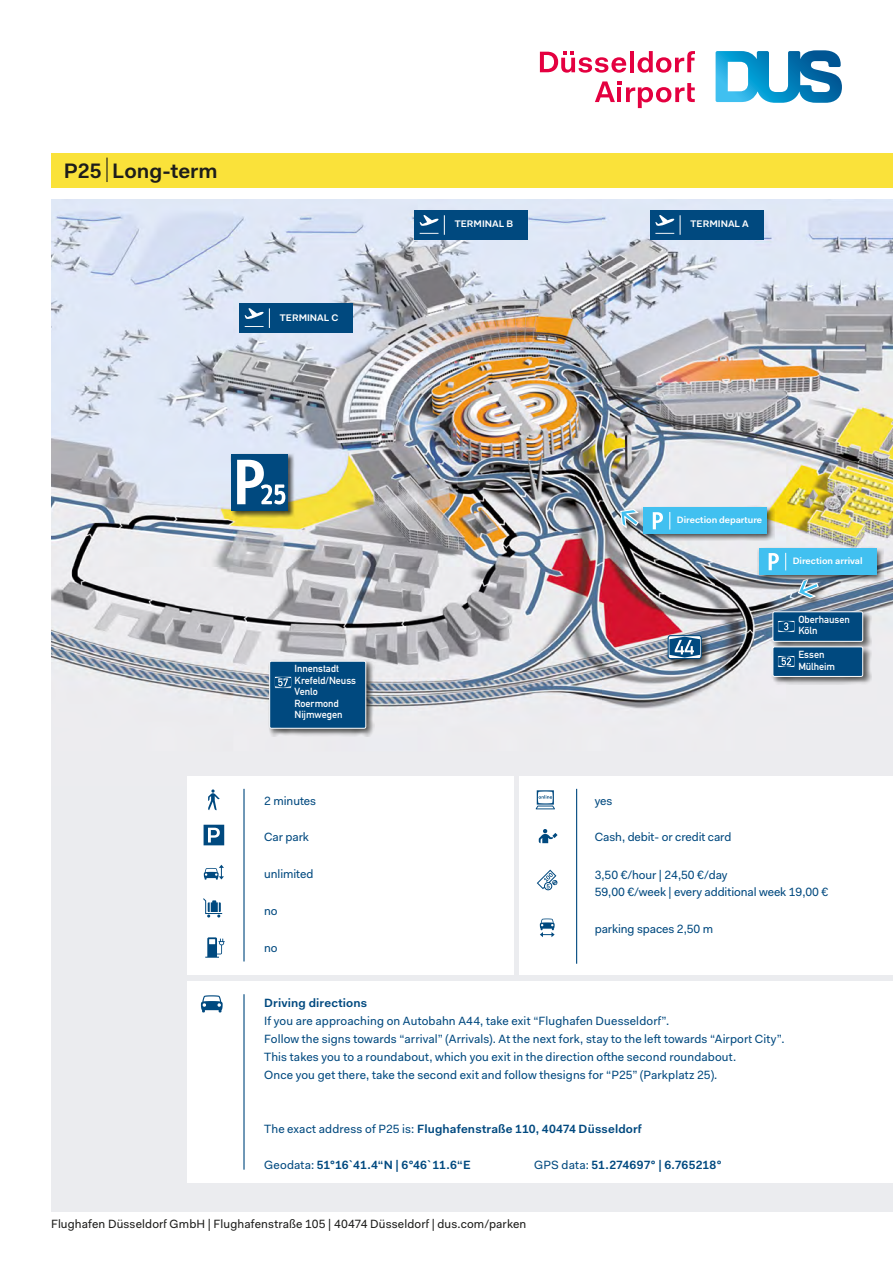
<style>
.page{position:relative;width:893px;height:1263px;background:#fff}
.page>*{position:absolute;margin:0;border:0;box-sizing:border-box;transform-origin:0 0}
.t1{font:600 21px "DUS Fakt Pro";color:#1d1d1b}
.t2{font:12px/18px "DUS Fakt Pro";letter-spacing:.01em;color:#00497f}
.t3{font:600 12px "DUS Fakt Pro";letter-spacing:.015em;color:#00497f}
.t4{font:12px "DUS Fakt Pro";letter-spacing:.01em;color:#1d1d1b}
.t5{font:10.2px/11.4px "DIN Mittelschrift Std";letter-spacing:-.005em;color:#fff}
.t6{font:600 9.6px "DUS Fakt Pro";color:#fff}
.t7{font:600 9.3px "DUS Fakt Pro";color:#fff}
.s1{font-weight:400}
</style>
<div class="page">
<div style="left:51px;top:200px;width:842px;height:1012px;background:#ebecef"></div>
<img style="left:51px;top:200px;width:842px;height:585px">
<div style="left:520px;top:776px;width:373px;height:199px;background:#fff"></div>
<div style="left:187px;top:776px;width:326px;height:199px;background:#fff"></div>
<div style="left:187px;top:981px;width:706px;height:202px;background:#fff"></div>
<div style="left:51px;top:153px;width:842px;height:34px;background:#fae23a"></div>
<svg style="left:716px;top:50px;width:126px;height:53px"></svg>
<svg style="left:638px;top:51px;width:57px;height:22px"></svg>
<hr style="left:630px;top:51px;width:4px;height:21px;background:#e40040">
<svg style="left:540px;top:51px;width:86px;height:22px"></svg>
<svg style="left:595px;top:81px;width:100px;height:27px"></svg>
<hr style="left:106px;top:158px;width:2px;height:24px;background:#1d1d1b">
<div style="left:666px;top:634px;width:43px;height:33px;background:#1d1d1b;opacity:.75"></div>
<div style="left:668px;top:635px;width:34px;height:24px;border:1px solid #00497f;border-radius:2px"></div>
<svg style="left:669px;top:637px;width:31px;height:21px"></svg>
<div style="left:797px;top:577px;width:29px;height:29px;background:#1d1d1b;opacity:.75"></div>
<svg style="left:797px;top:582px;width:23px;height:17px"></svg>
<div style="left:619px;top:508px;width:27px;height:27px;background:#1d1d1b;opacity:.75"></div>
<svg style="left:619px;top:508px;width:21px;height:22px"></svg>
<div style="left:240px;top:303px;width:113px;height:29px;background:#00497f"></div>
<svg style="left:245px;top:308px;width:25px;height:20px"></svg>
<div style="left:415px;top:210px;width:113px;height:29px;background:#00497f"></div>
<svg style="left:420px;top:215px;width:25px;height:20px"></svg>
<div style="left:650px;top:210px;width:114px;height:29px;background:#00497f"></div>
<svg style="left:655px;top:215px;width:19px;height:19px"></svg>
<svg style="left:680px;top:215px;width:1px;height:20px"></svg>
<div style="left:268px;top:659px;width:106px;height:77px;background:#1d1d1b;opacity:.75"></div>
<div style="left:270px;top:661px;width:96px;height:67px;background:#00497f;border-radius:2px"></div>
<div style="left:269px;top:661px;width:97px;height:68px;border:1px solid #fff;border-radius:2px"></div>
<div style="left:274px;top:676px;width:18px;height:12px;border:1px solid #00497f"></div>
<svg style="left:275px;top:677px;width:16px;height:11px"></svg>
<div style="left:230px;top:453px;width:65px;height:65px;background:#1d1d1b;opacity:.75"></div>
<div style="left:232px;top:454px;width:56px;height:57px;background:#00497f"></div>
<svg style="left:237px;top:460px;width:48px;height:44px"></svg>
<div style="left:771px;top:610px;width:100px;height:39px;background:#1d1d1b;opacity:.75"></div>
<div style="left:773px;top:612px;width:90px;height:29px;background:#00497f;border-radius:2px"></div>
<div style="left:772px;top:611px;width:91px;height:31px;border:1px solid #fff;border-radius:2px"></div>
<div style="left:777px;top:620px;width:18px;height:13px;border:1px solid #00497f"></div>
<svg style="left:778px;top:621px;width:16px;height:11px"></svg>
<div style="left:771px;top:645px;width:100px;height:39px;background:#1d1d1b;opacity:.75"></div>
<div style="left:773px;top:647px;width:90px;height:29px;background:#00497f;border-radius:2px"></div>
<div style="left:772px;top:646px;width:91px;height:31px;border:1px solid #fff;border-radius:2px"></div>
<div style="left:777px;top:655px;width:18px;height:13px;border:1px solid #00497f"></div>
<svg style="left:778px;top:656px;width:16px;height:11px"></svg>
<svg style="left:201px;top:995px;width:22px;height:17px"></svg>
<hr style="left:243px;top:994px;width:2px;height:176px;background:#00497f">
<div style="left:757px;top:547px;width:127px;height:35px;background:#1d1d1b;opacity:.75"></div>
<div style="left:759px;top:548px;width:117px;height:26px;background:#41c0f0"></div>
<svg style="left:785px;top:553px;width:1px;height:17px"></svg>
<svg style="left:769px;top:553px;width:10px;height:17px"></svg>
<svg style="left:205px;top:937px;width:20px;height:21px"></svg>
<svg style="left:204px;top:865px;width:20px;height:15px"></svg>
<svg style="left:204px;top:825px;width:20px;height:20px"></svg>
<svg style="left:203px;top:898px;width:19px;height:19px"></svg>
<svg style="left:537px;top:870px;width:20px;height:20px"></svg>
<svg style="left:539px;top:829px;width:19px;height:14px"></svg>
<svg style="left:536px;top:790px;width:19px;height:19px"></svg>
<hr style="left:243px;top:789px;width:2px;height:172px;background:#00497f">
<hr style="left:576px;top:789px;width:1px;height:175px;background:#00497f">
<svg style="left:540px;top:918px;width:15px;height:19px"></svg>
<svg style="left:208px;top:789px;width:12px;height:21px"></svg>
<div style="left:642px;top:506px;width:133px;height:35px;background:#1d1d1b;opacity:.75"></div>
<div style="left:643px;top:507px;width:124px;height:27px;background:#41c0f0"></div>
<svg style="left:669px;top:512px;width:1px;height:18px"></svg>
<svg style="left:653px;top:512px;width:10px;height:17px"></svg>
<h1 class="t1" style="left:64px;top:156px;width:155px">P25 Long-term</h1>
<p class="t6" style="left:280px;top:311px;width:60px">TERMINAL C</p>
<p class="t6" style="left:455px;top:218px;width:60px">TERMINAL B</p>
<p class="t6" style="left:691px;top:218px;width:60px">TERMINAL A</p>
<p class="t5" style="left:294px;top:663px;width:63px">Innenstadt<br>Krefeld/Neuss<br>Venlo<br>Roermond<br>Nijmwegen</p>
<p class="t2" style="left:264px;top:791px;width:53px">2 minutes</p>
<p class="t2" style="left:264px;top:828px;width:46px">Car park</p>
<p class="t2" style="left:264px;top:865px;width:51px">unlimited</p>
<p class="t2" style="left:264px;top:902px;width:15px">no</p>
<p class="t2" style="left:264px;top:939px;width:15px">no</p>
<p class="t7" style="left:677px;top:514px;width:87px">Direction departure</p>
<p class="t7" style="left:793px;top:555px;width:71px">Direction arrival</p>
<p class="t5" style="left:798px;top:614px;width:53px">Oberhausen<br>Köln</p>
<p class="t5" style="left:798px;top:649px;width:38px">Essen<br>Mülheim</p>
<p class="t2" style="left:595px;top:791px;width:19px">yes</p>
<p class="t2" style="left:595px;top:828px;width:138px">Cash, debit- or credit card</p>
<p class="t2" style="left:595px;top:866px;width:235px;line-height:17.2px">3,50 €/hour | 24,50 €/day<br>59,00 €/week | every additional week 19,00 €</p>
<p class="t2" style="left:595px;top:920px;width:120px">parking spaces 2,50 m</p>
<p class="t3" style="left:264px;top:995px;width:105px">Driving directions</p>
<p class="t2" style="left:264px;top:1012px;width:522px">If you are approaching on Autobahn A44, take exit “Flughafen Duesseldorf”.<br>Follow the signs towards “arrival” (Arrivals). At the next fork, stay to the left towards “Airport City”.<br>This takes you to a roundabout, which you exit in the direction ofthe second roundabout.<br>Once you get there, take the second exit and follow thesigns for “P25” (Parkplatz 25).</p>
<p class="t3" style="left:264px;top:1121px;width:379px"><span class="s1">The exact address of P25 is:</span> Flughafenstraße 110, 40474 Düsseldorf</p>
<p class="t3" style="left:264px;top:1157px;width:208px"><span class="s1">Geodata:</span> 51°16`41.4“N | 6°46`11.6“E</p>
<p class="t3" style="left:534px;top:1157px;width:189px"><span class="s1">GPS data:</span> 51.274697° | 6.765218°</p>
<p class="t4" style="left:51px;top:1216px;width:477px">Flughafen Düsseldorf GmbH | Flughafenstraße 105 | 40474 Düsseldorf | dus.com/parken</p>
</div>
